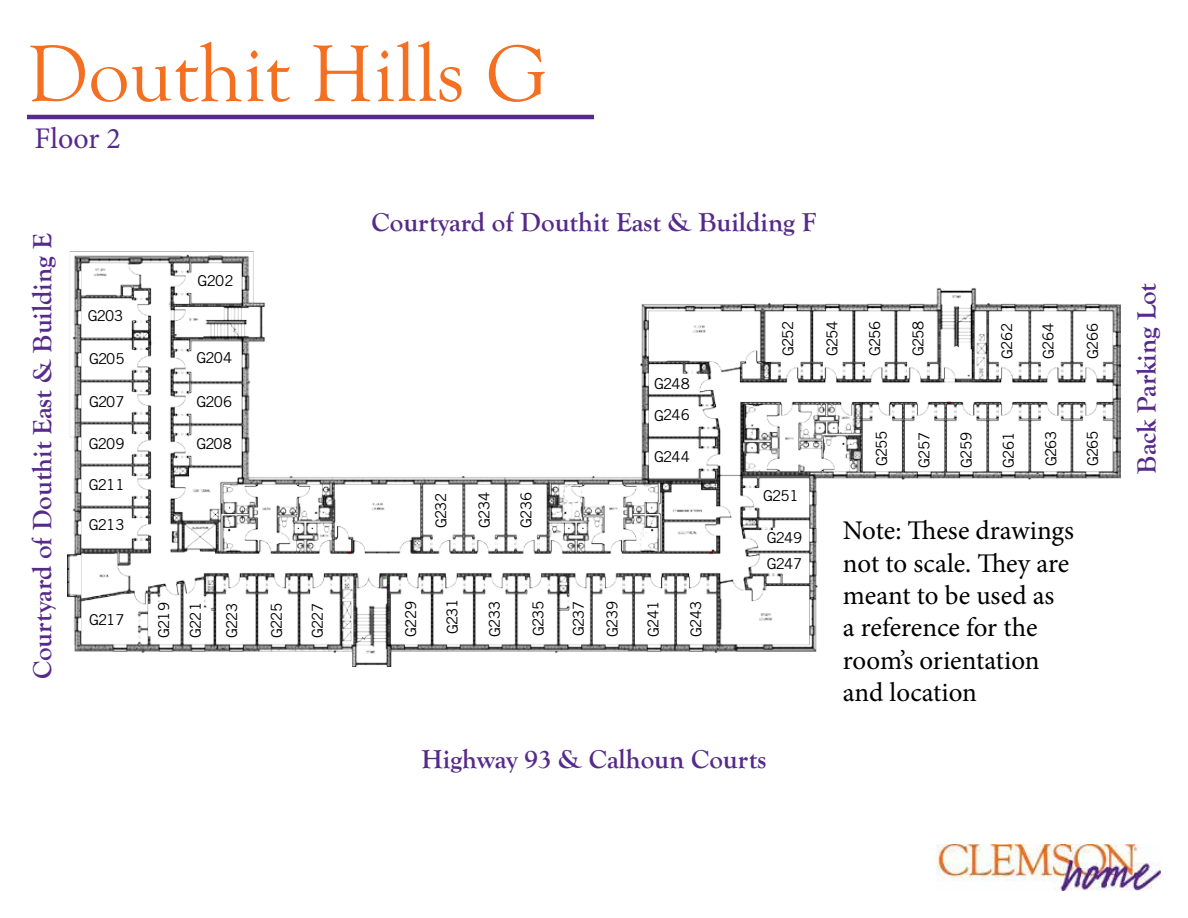
<style>
.page{position:relative;width:1188px;height:918px;background:#fff}
.page>*{position:absolute;margin:0;border:0;box-sizing:border-box;transform-origin:0 0}
.t1{font:82.5px "Goudy Old Style T";color:#f36f21}
.t2{font:30px "Minion Pro";color:#562a8a}
.t3{font:700 27px "Goudy Old Style T";color:#562a8a}
.t4{font:27px/32.4px "Minion Pro";color:#000}
.t5{font:15px/31.7px "Trade Gothic LT Std";letter-spacing:-.06em;color:#000}
</style>
<div class="page">
<hr style="left:27px;top:115px;width:567px;height:4px;background:#562a8a">
<img style="left:936px;top:845px;width:225px;height:46px">
<img style="left:68px;top:251px;width:1052px;height:416px">
<div style="left:426px;top:495px;width:29px;height:33px;background:#fff"></div>
<div style="left:469px;top:495px;width:30px;height:33px;background:#fff"></div>
<div style="left:821px;top:326px;width:22px;height:27px;background:#fff"></div>
<div style="left:859px;top:323px;width:30px;height:33px;background:#fff"></div>
<div style="left:94px;top:438px;width:22px;height:19px;background:#fff"></div>
<div style="left:527px;top:609px;width:17px;height:27px;background:#fff"></div>
<div style="left:482px;top:607px;width:20px;height:31px;background:#fff"></div>
<div style="left:441px;top:608px;width:24px;height:27px;background:#fff"></div>
<div style="left:682px;top:610px;width:27px;height:28px;background:#fff"></div>
<div style="left:641px;top:607px;width:27px;height:31px;background:#fff"></div>
<div style="left:598px;top:606px;width:28px;height:30px;background:#fff"></div>
<div style="left:563px;top:614px;width:23px;height:20px;background:#fff"></div>
<div style="left:957px;top:440px;width:27px;height:27px;background:#fff"></div>
<div style="left:909px;top:434px;width:28px;height:30px;background:#fff"></div>
<div style="left:872px;top:434px;width:28px;height:30px;background:#fff"></div>
<div style="left:304px;top:603px;width:30px;height:33px;background:#fff"></div>
<div style="left:401px;top:605px;width:24px;height:30px;background:#fff"></div>
<div style="left:261px;top:601px;width:30px;height:33px;background:#fff"></div>
<div style="left:148px;top:604px;width:30px;height:32px;background:#fff"></div>
<div style="left:655px;top:371px;width:27px;height:17px;background:#fff"></div>
<div style="left:659px;top:411px;width:27px;height:17px;background:#fff"></div>
<div style="left:659px;top:453px;width:27px;height:16px;background:#fff"></div>
<div style="left:772px;top:495px;width:27px;height:21px;background:#fff"></div>
<div style="left:773px;top:528px;width:27px;height:17px;background:#fff"></div>
<div style="left:772px;top:323px;width:29px;height:33px;background:#fff"></div>
<div style="left:904px;top:325px;width:24px;height:33px;background:#fff"></div>
<div style="left:91px;top:479px;width:28px;height:16px;background:#fff"></div>
<div style="left:98px;top:519px;width:27px;height:17px;background:#fff"></div>
<div style="left:512px;top:503px;width:27px;height:16px;background:#fff"></div>
<div style="left:774px;top:556px;width:27px;height:17px;background:#fff"></div>
<div style="left:95px;top:355px;width:22px;height:18px;background:#fff"></div>
<div style="left:91px;top:395px;width:28px;height:17px;background:#fff"></div>
<div style="left:1083px;top:432px;width:28px;height:27px;background:#fff"></div>
<div style="left:1038px;top:436px;width:22px;height:27px;background:#fff"></div>
<div style="left:1001px;top:435px;width:23px;height:25px;background:#fff"></div>
<div style="left:1078px;top:326px;width:28px;height:28px;background:#fff"></div>
<div style="left:1041px;top:326px;width:23px;height:28px;background:#fff"></div>
<div style="left:995px;top:325px;width:23px;height:27px;background:#fff"></div>
<div style="left:204px;top:439px;width:22px;height:19px;background:#fff"></div>
<div style="left:204px;top:355px;width:22px;height:18px;background:#fff"></div>
<div style="left:205px;top:396px;width:28px;height:17px;background:#fff"></div>
<div style="left:226px;top:611px;width:23px;height:19px;background:#fff"></div>
<div style="left:213px;top:269px;width:23px;height:19px;background:#fff"></div>
<div style="left:94px;top:317px;width:22px;height:18px;background:#fff"></div>
<div style="left:188px;top:607px;width:23px;height:19px;background:#fff"></div>
<div style="left:96px;top:613px;width:23px;height:19px;background:#fff"></div>
<h1 class="t1" style="left:27px;top:29px;width:522px">Douthit Hills G</h1>
<h2 class="t2" style="left:35px;top:118px;width:88px">Floor 2</h2>
<h3 class="t3" style="left:27px;top:679px;width:448px;rotate:-90deg">Courtyard of Douthit East &amp; Building E</h3>
<p class="t5" style="left:88px;top:300px;width:37px">G203</p>
<p class="t5" style="left:89px;top:342px;width:37px">G205</p>
<p class="t5" style="left:89px;top:386px;width:37px">G207</p>
<p class="t5" style="left:89px;top:428px;width:37px">G209</p>
<p class="t5" style="left:89px;top:469px;width:37px">G211</p>
<p class="t5" style="left:89px;top:509px;width:37px">G213</p>
<p class="t5" style="left:89px;top:604px;width:37px">G217</p>
<p class="t5" style="left:198px;top:265px;width:37px">G202</p>
<p class="t5" style="left:197px;top:342px;width:37px">G204</p>
<p class="t5" style="left:197px;top:386px;width:37px">G206</p>
<p class="t5" style="left:196px;top:427px;width:37px">G208</p>
<p class="t5" style="left:148px;top:638px;width:37px;rotate:-90deg">G219<br>G221</p>
<p class="t5" style="left:216px;top:638px;width:37px;rotate:-90deg">G223</p>
<p class="t5" style="left:261px;top:638px;width:37px;rotate:-90deg">G225</p>
<p class="t5" style="left:301px;top:638px;width:37px;rotate:-90deg">G227</p>
<h3 class="t3" style="left:372px;top:207px;width:446px">Courtyard of Douthit East &amp; Building F</h3>
<p class="t5" style="left:654px;top:367px;width:37px">G248<br>G246</p>
<p class="t5" style="left:654px;top:441px;width:37px">G244</p>
<p class="t5" style="left:772px;top:356px;width:37px;rotate:-90deg">G252</p>
<p class="t5" style="left:816px;top:356px;width:37px;rotate:-90deg">G254</p>
<p class="t5" style="left:859px;top:356px;width:37px;rotate:-90deg">G256</p>
<p class="t5" style="left:902px;top:356px;width:37px;rotate:-90deg">G258</p>
<p class="t5" style="left:991px;top:359px;width:37px;rotate:-90deg">G262</p>
<p class="t5" style="left:1032px;top:359px;width:37px;rotate:-90deg">G264</p>
<p class="t5" style="left:1077px;top:359px;width:37px;rotate:-90deg">G266</p>
<p class="t5" style="left:865px;top:466px;width:37px;rotate:-90deg">G255</p>
<p class="t5" style="left:908px;top:468px;width:37px;rotate:-90deg">G257</p>
<p class="t5" style="left:950px;top:468px;width:37px;rotate:-90deg">G259</p>
<p class="t5" style="left:992px;top:468px;width:37px;rotate:-90deg">G261</p>
<p class="t5" style="left:1035px;top:466px;width:37px;rotate:-90deg">G263</p>
<p class="t5" style="left:1077px;top:466px;width:37px;rotate:-90deg">G265</p>
<p class="t5" style="left:425px;top:528px;width:37px;rotate:-90deg">G232</p>
<p class="t5" style="left:468px;top:528px;width:37px;rotate:-90deg">G234</p>
<p class="t5" style="left:510px;top:528px;width:37px;rotate:-90deg">G236</p>
<p class="t5" style="left:395px;top:637px;width:37px;rotate:-90deg">G229</p>
<p class="t5" style="left:436px;top:634px;width:37px;rotate:-90deg">G231</p>
<p class="t5" style="left:479px;top:637px;width:37px;rotate:-90deg">G233</p>
<p class="t5" style="left:596px;top:637px;width:37px;rotate:-90deg">G239</p>
<p class="t5" style="left:637px;top:637px;width:37px;rotate:-90deg">G241</p>
<p class="t5" style="left:680px;top:637px;width:37px;rotate:-90deg">G243</p>
<p class="t5" style="left:522px;top:636px;width:37px;rotate:-90deg">G235</p>
<p class="t5" style="left:562px;top:636px;width:37px;rotate:-90deg">G237</p>
<p class="t5" style="left:763px;top:479px;width:37px">G251</p>
<p class="t5" style="left:767px;top:525px;width:37px;line-height:25.3px">G249<br>G247</p>
<h3 class="t3" style="left:422px;top:744px;width:346px">Highway 93 &amp; Calhoun Courts</h3>
<h3 class="t4" style="left:843px;top:514px;width:233px">Note: These drawings not to scale. They are meant to be used as<br>a reference for the room’s orientation and location</h3>
<h3 class="t3" style="left:1131px;top:474px;width:192px;rotate:-90deg">Back Parking Lot</h3>
</div>
